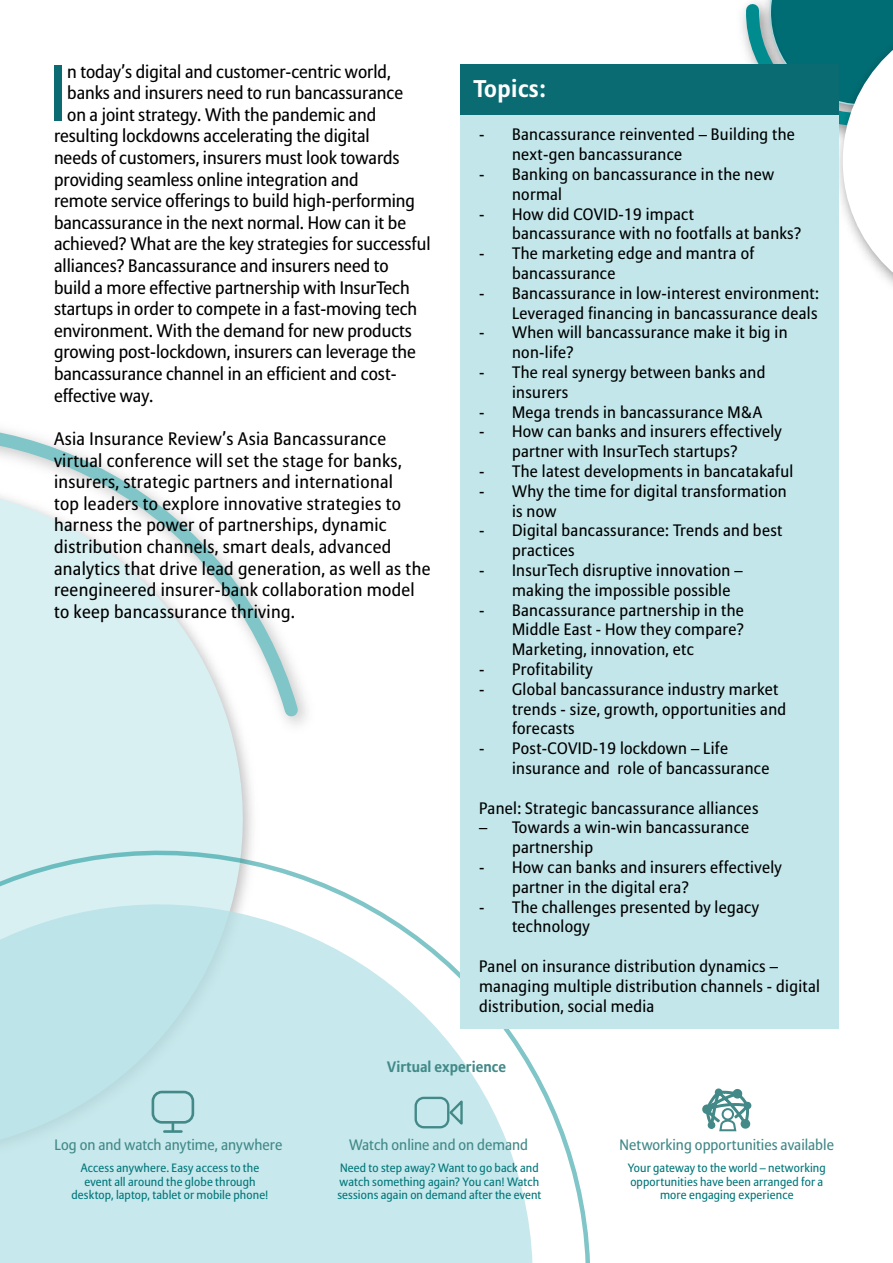
<style>
.page{position:relative;width:893px;height:1263px;background:#fff}
.page>*{position:absolute;margin:0;border:0;box-sizing:border-box;transform-origin:0 0}
.t1{font:79.5px "Allianz Sans";color:#0b6b73}
.t2{font:700 24px "Allianz Sans";letter-spacing:.02em;color:#fff}
.t3{font:18px "Allianz Sans";color:#000}
.t4{font:18px/21.6px "Allianz Sans";letter-spacing:.02em;color:#000}
.t5{font:16.5px/19.8px "Allianz Sans";letter-spacing:.02em;color:#000}
.t6{font:15px "Allianz Sans";color:#428988}
.t7{font:700 15px "Allianz Sans";letter-spacing:.005em;color:#428988}
.t8{font:12px/13.5px "Allianz Sans";letter-spacing:.01em;color:#007679;text-align:center}
</style>
<div class="page">
<div style="left:0;top:741px;width:252px;height:110px;background:#d9f0f2"></div>
<svg style="left:0;top:426px;width:307px;height:300px"></svg>
<svg style="left:0;top:851px;width:590px;height:412px"></svg>
<svg style="left:0;top:904px;width:533px;height:359px;background:#cae9ed"></svg>
<svg style="left:740px;top:0;width:153px;height:310px"></svg>
<div style="left:460px;top:92px;width:378px;height:937px;background:#c2e6ea"></div>
<div style="left:460px;top:65px;width:378px;height:50px;background:#0b6b73"></div>
<div style="left:415px;top:1097px;width:34px;height:31px;border:2px solid #428988;border-radius:8px"></div>
<svg style="left:447px;top:1098px;width:18px;height:31px"></svg>
<div style="left:152px;top:1091px;width:42px;height:33px;border:3px solid #428988;border-radius:9px"></div>
<svg style="left:172px;top:1124px;width:2px;height:6px"></svg>
<hr style="left:164px;top:1130px;width:17px;height:3px;background:#428988">
<svg style="left:702px;top:1088px;width:50px;height:44px"></svg>
<h1 class="t1" style="left:49px;top:45px;width:20px">I</h1>
<p class="t3" style="left:67px;top:61px;width:325px">n today’s digital and customer-centric world,</p>
<p class="t3" style="left:67px;top:82px;width:337px">banks and insurers need to run bancassurance</p>
<p class="t3" style="left:67px;top:104px;width:310px">on a joint strategy. With the pandemic and</p>
<p class="t3" style="left:54px;top:125px;width:317px">resulting lockdowns accelerating the digital</p>
<p class="t3" style="left:54px;top:147px;width:347px">needs of customers, insurers must look towards</p>
<p class="t3" style="left:54px;top:169px;width:306px">providing seamless online integration and</p>
<p class="t3" style="left:54px;top:190px;width:362px">remote service offerings to build high-performing</p>
<p class="t3" style="left:54px;top:212px;width:354px">bancassurance in the next normal. How can it be</p>
<p class="t3" style="left:54px;top:233px;width:378px">achieved? What are the key strategies for successful</p>
<p class="t3" style="left:54px;top:255px;width:336px">alliances? Bancassurance and insurers need to</p>
<p class="t3" style="left:54px;top:277px;width:357px">build a more effective partnership with InsurTech</p>
<p class="t3" style="left:54px;top:298px;width:365px">startups in order to compete in a fast-moving tech</p>
<p class="t3" style="left:54px;top:320px;width:359px">environment. With the demand for new products</p>
<p class="t3" style="left:54px;top:341px;width:363px">growing post-lockdown, insurers can leverage the</p>
<p class="t3" style="left:54px;top:363px;width:344px">bancassurance channel in an efficient and cost-</p>
<p class="t3" style="left:54px;top:385px;width:101px">effective way.</p>
<p class="t4" style="left:54px;top:429px;width:378px">Asia Insurance Review’s Asia Bancassurance virtual conference will set the stage for banks, insurers, strategic partners and international<br>top leaders to explore innovative strategies to harness the power of partnerships, dynamic distribution channels, smart deals, advanced analytics that drive lead generation, as well as the reengineered insurer-bank collaboration model to keep bancassurance thriving.</p>
<h2 class="t2" style="left:473px;top:73px;width:74px">Topics:</h2>
<p class="t5" style="left:512px;top:125px;width:284px;text-indent:-33px">- Bancassurance reinvented – Building the next-gen bancassurance</p>
<p class="t5" style="left:512px;top:165px;width:263px;text-indent:-33px">- Banking on bancassurance in the new normal</p>
<p class="t5" style="left:512px;top:205px;width:291px;text-indent:-33px">- How did COVID-19 impact<br>bancassurance with no footfalls at banks?</p>
<p class="t5" style="left:512px;top:244px;width:244px;text-indent:-33px">- The marketing edge and mantra of bancassurance</p>
<p class="t5" style="left:479px;top:284px;width:341px;text-align:right">- Bancassurance in low-interest environment:<br>Leveraged financing in bancassurance deals</p>
<p class="t5" style="left:512px;top:323px;width:277px;text-indent:-33px">- When will bancassurance make it big in non-life?</p>
<p class="t5" style="left:512px;top:363px;width:255px;text-indent:-33px">- The real synergy between banks and insurers</p>
<p class="t5" style="left:479px;top:403px;width:285px">- Mega trends in bancassurance M&amp;A</p>
<p class="t5" style="left:512px;top:422px;width:271px;text-indent:-33px">- How can banks and insurers effectively partner with InsurTech startups?</p>
<p class="t5" style="left:479px;top:462px;width:316px">- The latest developments in bancatakaful</p>
<p class="t5" style="left:512px;top:482px;width:276px;text-indent:-33px">- Why the time for digital transformation is now</p>
<p class="t5" style="left:512px;top:521px;width:272px;text-indent:-33px">- Digital bancassurance: Trends and best practices</p>
<p class="t5" style="left:512px;top:561px;width:232px;text-indent:-33px">- InsurTech disruptive innovation – making the impossible possible</p>
<p class="t5" style="left:512px;top:601px;width:234px;text-align:justify;text-indent:-33px">- Bancassurance partnership in the Middle East - How they compare?<br>Marketing, innovation, etc</p>
<p class="t5" style="left:479px;top:660px;width:115px">- Profitability</p>
<p class="t5" style="left:512px;top:680px;width:276px;text-indent:-33px">- Global bancassurance industry market trends - size, growth, opportunities and forecasts</p>
<p class="t5" style="left:512px;top:739px;width:259px;text-indent:-33px">- Post-COVID-19 lockdown – Life insurance and role of bancassurance</p>
<p class="t5" style="left:479px;top:799px;width:281px">Panel: Strategic bancassurance alliances</p>
<p class="t5" style="left:512px;top:818px;width:239px;text-indent:-33px">– Towards a win-win bancassurance partnership</p>
<p class="t5" style="left:512px;top:858px;width:271px;text-indent:-33px">- How can banks and insurers effectively partner in the digital era?</p>
<p class="t5" style="left:512px;top:898px;width:248px;text-indent:-33px">- The challenges presented by legacy technology</p>
<p class="t5" style="left:479px;top:957px;width:342px">Panel on insurance distribution dynamics – managing multiple distribution channels - digital distribution, social media</p>
<p class="t6" style="left:54px;top:1135px;width:229px">Log on and watch anytime, anywhere</p>
<p class="t8" style="left:72px;top:1162px;width:198px">Access anywhere. Easy access to the event all around the globe through desktop, laptop, tablet or mobile phone!</p>
<p class="t7" style="left:387px;top:1057px;width:120px">Virtual experience</p>
<p class="t6" style="left:349px;top:1135px;width:181px">Watch online and on demand</p>
<p class="t8" style="left:337px;top:1162px;width:206px;text-align:left">Need to step away? Want to go back and watch something again? You can! Watch sessions again on demand after the event</p>
<p class="t6" style="left:620px;top:1135px;width:216px">Networking opportunities available</p>
<p class="t8" style="left:628px;top:1162px;width:199px">Your gateway to the world – networking opportunities have been arranged for a more engaging experience</p>
</div>
